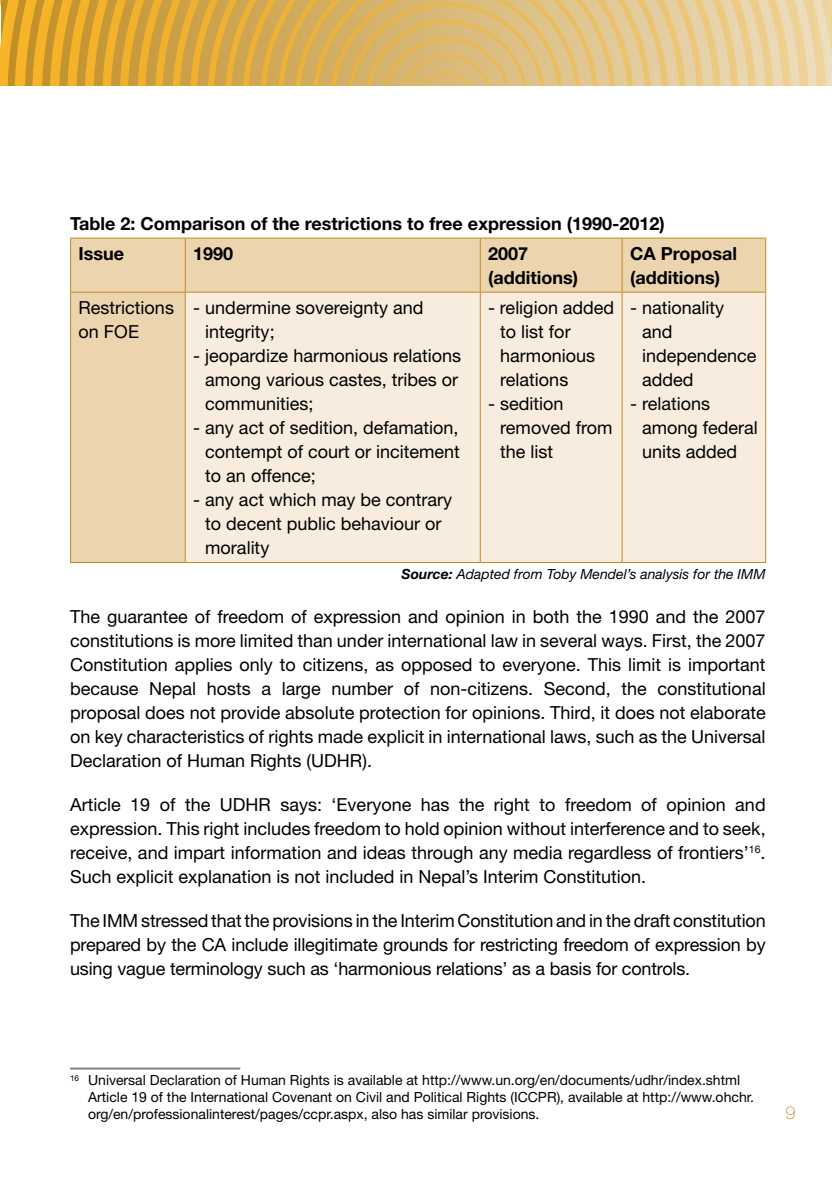
<style>
.page{position:relative;width:832px;height:1191px;background:#fff}
.page>*{position:absolute;margin:0;border:0;box-sizing:border-box;transform-origin:0 0}
.t1{font:18px/24px "Helvetica Neue";color:#000}
.t2{font:700 18px/24px "Helvetica Neue";color:#000}
.t3{font:100 18px "Helvetica Neue";color:#bf8a1d}
.t4{font:14px/16.8px "Helvetica Neue";color:#000}
.t5{font:italic 14px "Helvetica Neue";color:#000}
.s1{font-weight:700}
</style>
<div class="page">
<svg style="left:1px;top:0;width:830px;height:85px;background:#dfb868"></svg>
<div style="left:71px;top:239px;width:694px;height:323px;background:#ebd4ae"></div>
<div style="left:186px;top:293px;width:579px;height:269px;background:#f7ecde"></div>
<hr style="left:70px;top:238px;width:115px;height:1px;background:#bf8a1d">
<hr style="left:70px;top:239px;width:1px;height:53px;background:#bf8a1d">
<hr style="left:185px;top:238px;width:295px;height:1px;background:#bf8a1d">
<hr style="left:185px;top:239px;width:1px;height:53px;background:#bf8a1d">
<hr style="left:480px;top:238px;width:142px;height:1px;background:#bf8a1d">
<hr style="left:479px;top:239px;width:1px;height:53px;background:#bf8a1d">
<hr style="left:622px;top:238px;width:144px;height:1px;background:#bf8a1d">
<hr style="left:621px;top:239px;width:1px;height:53px;background:#bf8a1d">
<hr style="left:765px;top:239px;width:1px;height:53px;background:#bf8a1d">
<hr style="left:70px;top:292px;width:115px;height:1px;background:#bf8a1d">
<hr style="left:70px;top:293px;width:1px;height:269px;background:#bf8a1d">
<hr style="left:185px;top:292px;width:295px;height:1px;background:#bf8a1d">
<hr style="left:185px;top:293px;width:1px;height:269px;background:#bf8a1d">
<hr style="left:480px;top:292px;width:142px;height:1px;background:#bf8a1d">
<hr style="left:479px;top:293px;width:1px;height:269px;background:#bf8a1d">
<hr style="left:622px;top:292px;width:144px;height:1px;background:#bf8a1d">
<hr style="left:621px;top:293px;width:1px;height:269px;background:#bf8a1d">
<hr style="left:765px;top:293px;width:1px;height:269px;background:#bf8a1d">
<hr style="left:70px;top:562px;width:115px;height:1px;background:#bf8a1d">
<hr style="left:185px;top:562px;width:295px;height:1px;background:#bf8a1d">
<hr style="left:480px;top:562px;width:142px;height:1px;background:#bf8a1d">
<hr style="left:622px;top:562px;width:144px;height:1px;background:#bf8a1d">
<hr style="left:70px;top:1067px;width:170px;height:2px;background:#808285">
<p class="t2" style="left:79px;top:207px;width:587px;line-height:30.6px;text-indent:-8px">Table 2: Comparison of the restrictions to free expression (1990-2012)<br>Issue</p>
<p class="t2" style="left:193px;top:241px;width:42px">1990</p>
<p class="t2" style="left:488px;top:241px;width:91px">2007 (additions)</p>
<p class="t2" style="left:630px;top:241px;width:108px">CA Proposal (additions)</p>
<p class="t1" style="left:79px;top:296px;width:97px">Restrictions on FOE</p>
<p class="t1" style="left:205px;top:296px;width:220px;text-indent:-12px">- undermine sovereignty and integrity;</p>
<p class="t1" style="left:205px;top:344px;width:257px;text-indent:-12px">- jeopardize harmonious relations among various castes, tribes or communities;</p>
<p class="t1" style="left:205px;top:416px;width:256px;text-align:justify;text-indent:-12px">- any act of sedition, defamation, contempt of court or incitement to an offence;</p>
<p class="t1" style="left:205px;top:488px;width:248px;text-indent:-12px">- any act which may be contrary to decent public behaviour or morality</p>
<p class="t1" style="left:500px;top:296px;width:115px;text-indent:-12px">- religion added to list for harmonious relations</p>
<p class="t1" style="left:500px;top:392px;width:114px;text-indent:-12px">- sedition removed from the list</p>
<p class="t1" style="left:642px;top:296px;width:116px;text-indent:-12px">- nationality and independence added</p>
<p class="t1" style="left:642px;top:392px;width:117px;text-indent:-12px">- relations among federal units added</p>
<p class="t5" style="left:401px;top:565px;width:365px"><span class="s1">Source:</span> Adapted from Toby Mendel’s analysis for the IMM</p>
<p class="t1" style="left:70px;top:604px;width:697px;text-align:justify">The guarantee of freedom of expression and opinion in both the 1990 and the 2007 constitutions is more limited than under international law in several ways. First, the 2007<br>Constitution applies only to citizens, as opposed to everyone. This limit is important because Nepal hosts a large number of non-citizens. Second, the constitutional proposal does not provide absolute protection for opinions. Third, it does not elaborate on key characteristics of rights made explicit in international laws, such as the Universal Declaration of Human Rights (UDHR).</p>
<p class="t1" style="left:70px;top:792px;width:697px;text-align:justify">Article 19 of the UDHR says: ‘Everyone has the right to freedom of opinion and expression. This right includes freedom to hold opinion without interference and to seek, receive, and impart information and ideas through any media regardless of frontiers’<sup>16</sup>.<br>Such explicit explanation is not included in Nepal’s Interim Constitution.</p>
<p class="t1" style="left:70px;top:908px;width:697px;text-align:justify">The IMM stressed that the provisions in the Interim Constitution and in the draft constitution prepared by the CA include illegitimate grounds for restricting freedom of expression by using vague terminology such as ‘harmonious relations’ as a basis for controls.</p>
<p class="t4" style="left:88px;top:1071px;width:667px;text-indent:-18px"><sup>16</sup> Universal Declaration of Human Rights is available at http://www.un.org/en/documents/udhr/index.shtml<br>Article 19 of the International Covenant on Civil and Political Rights (ICCPR), available at http://www.ohchr. org/en/professionalinterest/pages/ccpr.aspx, also has similar provisions.</p>
<p class="t3" style="left:785px;top:1102px;width:12px">9</p>
</div>
